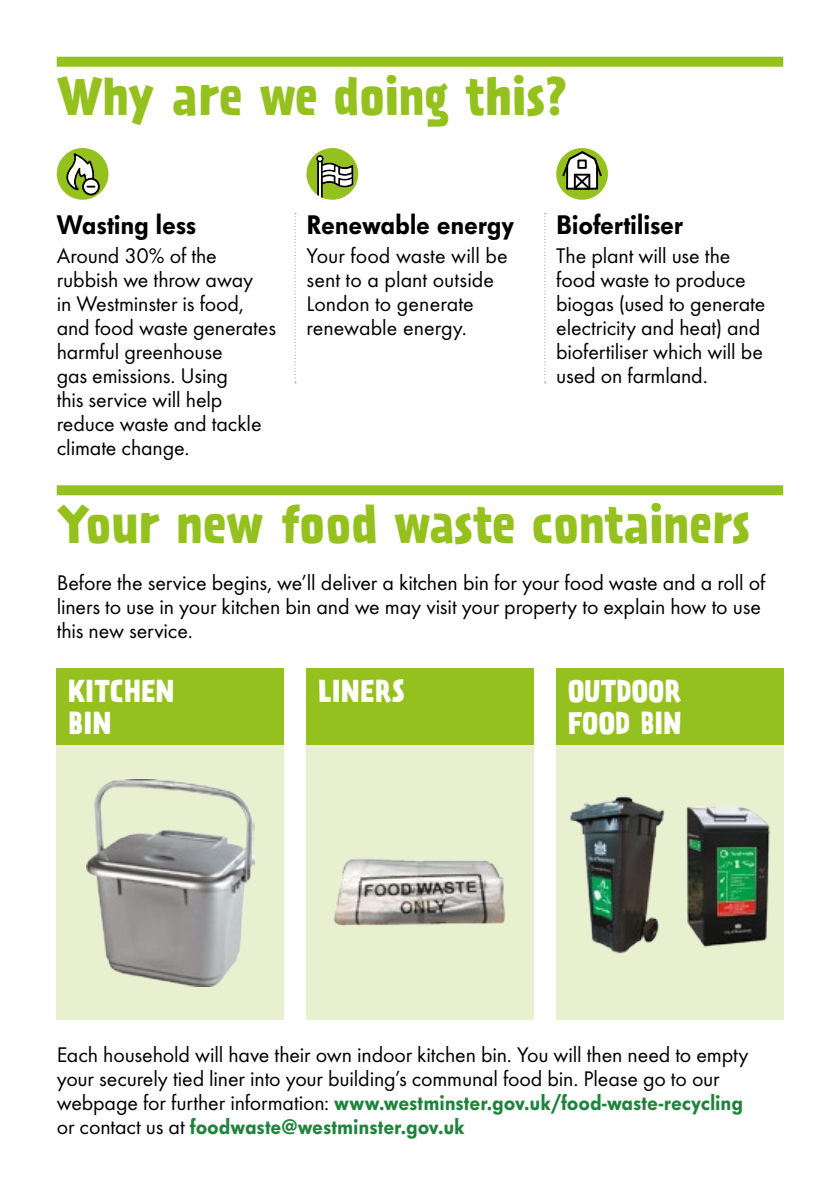
<style>
.page{position:relative;width:840px;height:1191px;background:#fff}
.page>*{position:absolute;margin:0;border:0;box-sizing:border-box;transform-origin:0 0}
.t1{font:700 48px "Prater Sans Pro";letter-spacing:-.01em;color:#95c11f}
.t2{font:800 28px "Futura EF";letter-spacing:-.01em;color:#000}
.t3{font:700 28px/32px "Prater Sans Pro";color:#fff}
.t4{font:22px/24px "Futura EF";letter-spacing:-.005em;color:#000}
.t5{font:800 22px/24px "Futura EF";letter-spacing:-.005em;color:#1f833c}
.s1{font-weight:800;color:#1f833c}
.s2{font-weight:400;color:#000}
</style>
<div class="page">
<div style="left:57px;top:57px;width:725px;height:10px;background:#95c11f"></div>
<svg style="left:294px;top:213px;width:2px;height:170px"></svg>
<svg style="left:544px;top:213px;width:1px;height:170px"></svg>
<div style="left:57px;top:148px;width:51px;height:52px;background:#95c11f;border-radius:50%"></div>
<div style="left:82px;top:178px;width:18px;height:17px;border:2px solid #000;border-radius:50%"></div>
<svg style="left:66px;top:153px;width:33px;height:39px"></svg>
<div style="left:556px;top:148px;width:51px;height:52px;background:#95c11f;border-radius:50%"></div>
<svg style="left:560px;top:150px;width:43px;height:41px"></svg>
<div style="left:57px;top:485px;width:725px;height:10px;background:#95c11f"></div>
<div style="left:57px;top:668px;width:226px;height:77px;background:#95c11f"></div>
<div style="left:306px;top:668px;width:227px;height:77px;background:#95c11f"></div>
<div style="left:556px;top:668px;width:226px;height:77px;background:#95c11f"></div>
<div style="left:57px;top:745px;width:226px;height:274px;background:#e8f0d0"></div>
<img style="left:86px;top:779px;width:168px;height:207px">
<div style="left:306px;top:745px;width:227px;height:274px;background:#e8f0d0"></div>
<div style="left:556px;top:745px;width:226px;height:274px;background:#e8f0d0"></div>
<img style="left:333px;top:858px;width:173px;height:68px">
<svg style="left:306px;top:148px;width:52px;height:52px"></svg>
<img style="left:687px;top:806px;width:83px;height:141px">
<img style="left:570px;top:796px;width:117px;height:158px">
<h1 class="t1" style="left:57px;top:60px;width:511px">Why are we doing this?</h1>
<p class="t2" style="left:57px;top:208px;width:141px">Wasting less</p>
<p class="t4" style="left:57px;top:244px;width:221px">Around 30% of the rubbish we throw away<br>in Westminster is food, and food waste generates harmful greenhouse<br>gas emissions. Using<br>this service will help reduce waste and tackle climate change.</p>
<p class="t2" style="left:306px;top:208px;width:209px">Renewable energy</p>
<p class="t4" style="left:306px;top:244px;width:203px">Your food waste will be sent to a plant outside<br>London to generate renewable energy.</p>
<p class="t2" style="left:556px;top:208px;width:128px">Biofertiliser</p>
<p class="t4" style="left:556px;top:244px;width:211px">The plant will use the food waste to produce biogas (used to generate electricity and heat) and biofertiliser which will be used on farmland.</p>
<h1 class="t1" style="left:57px;top:488px;width:695px">Your new food waste containers</h1>
<p class="t4" style="left:57px;top:571px;width:709px">Before the service begins, we’ll deliver a kitchen bin for your food waste and a roll of liners to use in your kitchen bin and we may visit your property to explain how to use this new service.</p>
<p class="t3" style="left:68px;top:674px;width:108px">KITCHEN<br>BIN</p>
<p class="t3" style="left:318px;top:674px;width:88px">LINERS</p>
<p class="t3" style="left:567px;top:674px;width:116px">OUTDOOR<br>FOOD BIN</p>
<p class="t4" style="left:57px;top:1043px;width:693px">Each household will have their own indoor kitchen bin. You will then need to empty your securely tied liner into your building’s communal food bin. Please go to our webpage for further information: <span class="s1">www.westminster.gov.uk/food-waste-recycling </span>or contact us at <span class="s1">foodwaste@westminster.gov.uk</span></p>
<p class="t5" style="left:57px;top:1089px;width:727px;text-indent:292px">estminster.gov.uk/food-waste-recycling <span class="s2">or contact us at</span> foodwaste@westminster.gov.uk</p>
</div>
